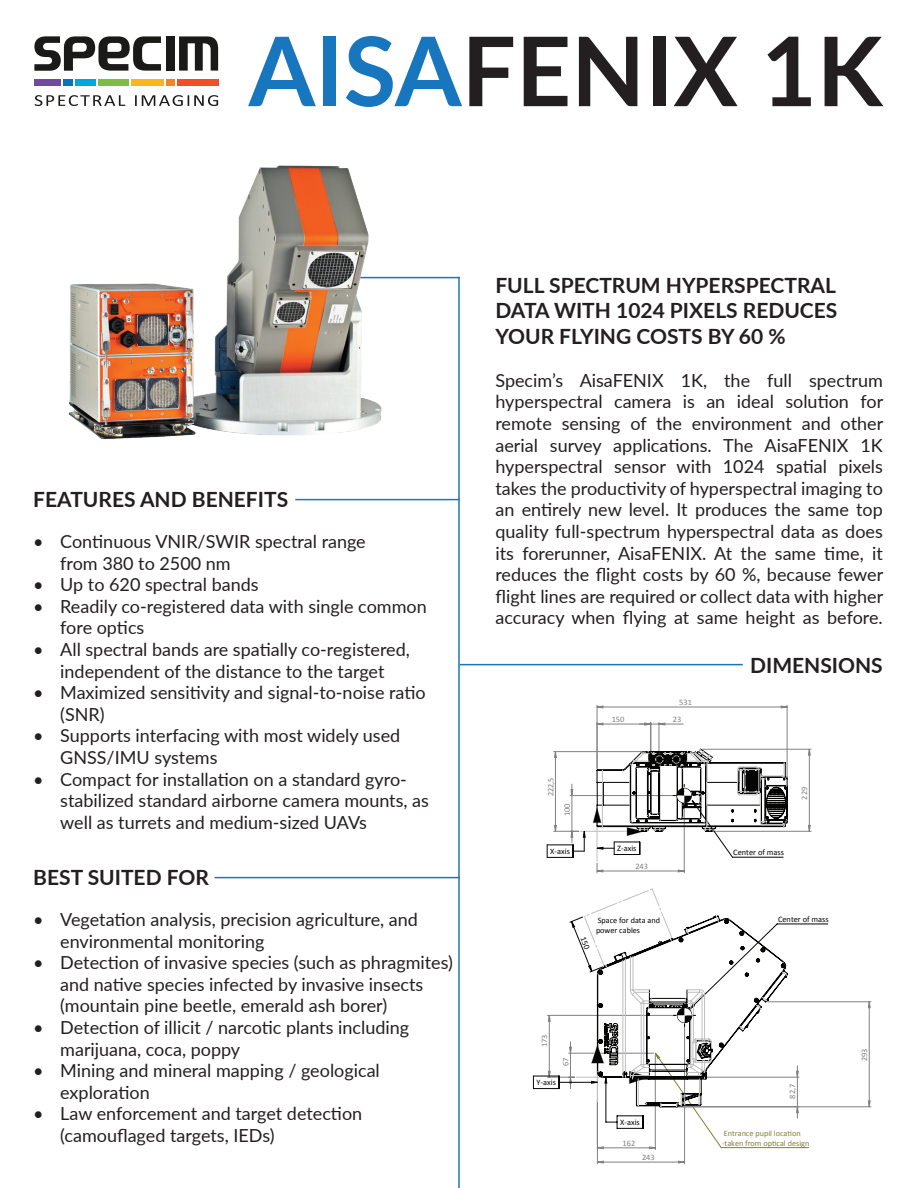
<style>
.page{position:relative;width:918px;height:1188px;background:#fff}
.page>*{position:absolute;margin:0;border:0;box-sizing:border-box;transform-origin:0 0}
.t1{font:700 96px "Lato";color:#231f20}
.t2{font:700 21px/25.2px "Lato";color:#231f20;text-align:justify}
.t3{font:18px/21.6px "Lato";color:#231f20}
.t4{font:8.4px "Calibri";color:#050504}
.t5{font:8.4px "Calibri";color:#808180}
.t6{font:8.25px/10.1px "Calibri";color:#7f8133}
.t7{font:8.25px/10.1px "Calibri";color:#050504}
.s1{color:#1776bd}
</style>
<div class="page">
<hr style="left:255px;top:277px;width:205px;height:1px;background:#1776bd">
<svg style="left:35px;top:95px;width:90px;height:11px"></svg>
<svg style="left:135px;top:95px;width:83px;height:11px"></svg>
<div style="left:166px;top:36px;width:8px;height:35px;background:#1a1a18"></div>
<svg style="left:179px;top:36px;width:39px;height:35px"></svg>
<svg style="left:34px;top:36px;width:127px;height:35px"></svg>
<div style="left:34px;top:79px;width:27px;height:7px;background:#704b9e"></div>
<div style="left:75px;top:79px;width:21px;height:7px;background:#00a7e1"></div>
<div style="left:98px;top:79px;width:30px;height:7px;background:#7dbd41"></div>
<div style="left:166px;top:79px;width:9px;height:7px;background:#f58320"></div>
<div style="left:177px;top:79px;width:41px;height:7px;background:#f05022"></div>
<div style="left:131px;top:79px;width:32px;height:7px;background:#fcb423"></div>
<div style="left:63px;top:79px;width:10px;height:7px;background:#0077bd"></div>
<hr style="left:458px;top:277px;width:2px;height:911px;background:#1776bd">
<hr style="left:460px;top:664px;width:283px;height:1px;background:#1776bd">
<hr style="left:215px;top:877px;width:245px;height:1px;background:#1776bd">
<hr style="left:295px;top:499px;width:165px;height:1px;background:#1776bd">
<img style="left:68px;top:165px;width:318px;height:275px">
<hr style="left:581px;top:831px;width:63px;height:1px;background:#c0bfbf">
<hr style="left:597px;top:705px;width:1px;height:63px;background:#808180">
<hr style="left:787px;top:705px;width:1px;height:72px;background:#808180">
<hr style="left:651px;top:722px;width:1px;height:46px;background:#808180">
<hr style="left:659px;top:722px;width:1px;height:49px;background:#808180">
<hr style="left:650px;top:722px;width:1px;height:49px;background:#808180">
<hr style="left:714px;top:831px;width:97px;height:1px;background:#808180">
<hr style="left:703px;top:749px;width:108px;height:1px;background:#808180">
<svg style="left:598px;top:706px;width:189px;height:2px"></svg>
<svg style="left:598px;top:723px;width:85px;height:2px"></svg>
<svg style="left:808px;top:749px;width:3px;height:83px"></svg>
<hr style="left:554px;top:751px;width:92px;height:1px;background:#808180">
<hr style="left:570px;top:795px;width:112px;height:1px;background:#808180">
<svg style="left:547px;top:751px;width:39px;height:107px"></svg>
<svg style="left:593px;top:749px;width:195px;height:124px"></svg>
<hr style="left:767px;top:1002px;width:104px;height:1px;background:#808180">
<hr style="left:678px;top:1107px;width:193px;height:1px;background:#808180">
<hr style="left:684px;top:1017px;width:1px;height:147px;background:#808180">
<hr style="left:597px;top:1100px;width:1px;height:64px;background:#808180">
<svg style="left:868px;top:1001px;width:3px;height:106px"></svg>
<svg style="left:533px;top:889px;width:276px;height:274px"></svg>
<h1 class="t1" style="left:249px;top:1px;width:635px"><span class="s1">AISA</span>FENIX 1K</h1>
<p class="t2" style="left:33px;top:486px;width:256px">FEATURES AND BENEFITS</p>
<p class="t3" style="left:60px;top:530px;width:307px;text-indent:-27px">• Continuous VNIR/SWIR spectral range from 380 to 2500 nm</p>
<p class="t3" style="left:33px;top:573px;width:227px">• Up to 620 spectral bands</p>
<p class="t3" style="left:60px;top:595px;width:368px;text-indent:-27px">• Readily co-registered data with single common fore optics</p>
<p class="t3" style="left:33px;top:638px;width:378px;text-align:center">• All spectral bands are spatially co-registered, independent of the distance to the target</p>
<p class="t3" style="left:60px;top:681px;width:367px;text-indent:-27px">• Maximized sensitivity and signal-to-noise ratio (SNR)</p>
<p class="t3" style="left:60px;top:724px;width:342px;text-indent:-27px">• Supports interfacing with most widely used<br>GNSS/IMU systems</p>
<p class="t3" style="left:60px;top:767px;width:370px;text-indent:-27px">• Compact for installation on a standard gyro&shy;stabilized standard airborne camera mounts, as well as turrets and medium-sized UAVs</p>
<p class="t2" style="left:33px;top:864px;width:177px">BEST SUITED FOR</p>
<p class="t3" style="left:60px;top:908px;width:359px;text-indent:-27px">• Vegetation analysis, precision agriculture, and environmental monitoring</p>
<p class="t3" style="left:60px;top:951px;width:394px;text-indent:-27px">• Detection of invasive species (such as phragmites) and native species infected by invasive insects (mountain pine beetle, emerald ash borer)</p>
<p class="t3" style="left:60px;top:1016px;width:350px;text-indent:-27px">• Detection of illicit / narcotic plants including marijuana, coca, poppy</p>
<p class="t3" style="left:60px;top:1059px;width:321px;text-indent:-27px">• Mining and mineral mapping / geological exploration</p>
<p class="t3" style="left:60px;top:1102px;width:304px;text-indent:-27px">• Law enforcement and target detection (camouflaged targets, IEDs)</p>
<p class="t2" style="left:495px;top:272px;width:344px">FULL SPECTRUM HYPERSPECTRAL DATA WITH 1024 PIXELS REDUCES YOUR FLYING COSTS BY 60 %</p>
<p class="t3" style="left:495px;top:369px;width:389px;text-align:justify">Specim’s AisaFENIX 1K, the full spectrum hyperspectral camera is an ideal solution for remote sensing of the environment and other aerial survey applications. The AisaFENIX 1K hyperspectral sensor with 1024 spatial pixels takes the productivity of hyperspectral imaging to an entirely new level. It produces the same top quality full-spectrum hyperspectral data as does its forerunner, AisaFENIX. At the same time, it reduces the flight costs by 60 %, because fewer flight lines are required or collect data with higher accuracy when flying at same height as before.</p>
<p class="t5" style="left:545px;top:796px;width:21px;rotate:-90deg">222,5</p>
<p class="t5" style="left:679px;top:696px;width:14px">531</p>
<p class="t5" style="left:612px;top:713px;width:14px">150</p>
<p class="t5" style="left:673px;top:713px;width:10px">23</p>
<p class="t2" style="left:750px;top:652px;width:134px">DIMENSIONS</p>
<p class="t5" style="left:799px;top:800px;width:14px;rotate:-90deg">229</p>
<p class="t5" style="left:561px;top:816px;width:14px;rotate:-90deg">100</p>
<p class="t4" style="left:550px;top:846px;width:21px">X-axis</p>
<p class="t4" style="left:733px;top:846px;width:52px">Center of mass</p>
<p class="t4" style="left:617px;top:843px;width:21px">Z-axis</p>
<p class="t5" style="left:635px;top:860px;width:14px">243</p>
<p class="t7" style="left:596px;top:915px;width:66px">Space for data and power cables</p>
<p class="t4" style="left:778px;top:913px;width:52px">Center of mass</p>
<p class="t5" style="left:539px;top:1047px;width:14px;rotate:-90deg">173</p>
<p class="t5" style="left:560px;top:1066px;width:10px;rotate:-90deg">67</p>
<p class="t4" style="left:537px;top:1077px;width:21px">Y-axis</p>
<p class="t4" style="left:620px;top:1116px;width:21px">X-axis</p>
<p class="t5" style="left:787px;top:1099px;width:16px;rotate:-90deg">82,7</p>
<p class="t5" style="left:623px;top:1137px;width:14px">162</p>
<p class="t6" style="left:722px;top:1128px;width:89px">Entrance pupil location -taken from optical design</p>
<p class="t5" style="left:642px;top:1151px;width:14px">243</p>
<p class="t5" style="left:859px;top:1061px;width:14px;rotate:-90deg">293</p>
</div>
